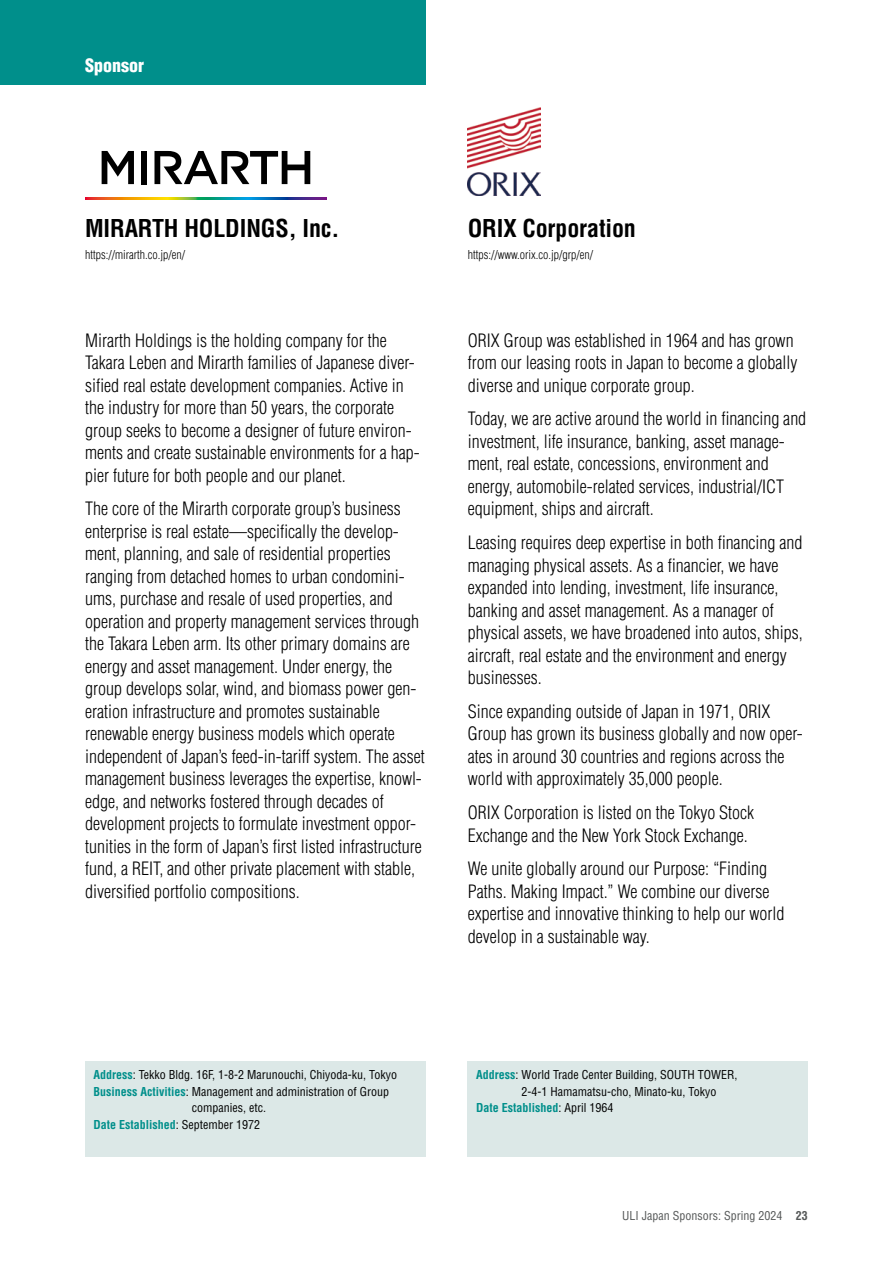
<style>
.page{position:relative;width:893px;height:1263px;background:#fff}
.page>*{position:absolute;margin:0;border:0;box-sizing:border-box;transform-origin:0 0}
.t1{font:700 condensed 24px "Helvetica LT Std";letter-spacing:-.005em;color:#000}
.t2{font:300 condensed 18px/22.5px "Helvetica LT Std";color:#000}
.t3{font:900 condensed 18px "Helvetica LT Std";color:#fff}
.t4{font:condensed 12px "Helvetica LT Std";color:#000}
.t5{font:300 condensed 12px "Helvetica LT Std";color:#000}
.t6{font:700 condensed 12px "Helvetica LT Std";color:#008f8b}
.t7{font:condensed 12px "Helvetica LT Std";color:#555858}
.s1{font-weight:700;color:#008f8b}
.s2{font-weight:400;color:#000}
.s3{font-weight:700}
</style>
<div class="page">
<div style="left:0;top:0;width:425px;height:85px;background:#008f8b"></div>
<div style="left:85px;top:1061px;width:340px;height:96px;background:#dce8e7"></div>
<div style="left:468px;top:1061px;width:340px;height:96px;background:#dce8e7"></div>
<svg style="left:85px;top:197px;width:242px;height:2px"></svg>
<svg style="left:154px;top:151px;width:156px;height:33px"></svg>
<svg style="left:102px;top:151px;width:32px;height:33px"></svg>
<div style="left:141px;top:151px;width:6px;height:33px;background:#000"></div>
<img style="left:468px;top:107px;width:72px;height:89px">
<p class="t3" style="left:85px;top:54px;width:60px">Sponsor</p>
<h1 class="t1" style="left:85px;top:213px;width:256px">MIRARTH HOLDINGS, Inc.</h1>
<p class="t5" style="left:85px;top:247px;width:101px">https://mirarth.co.jp/en/</p>
<p class="t2" style="left:85px;top:329px;width:336px">Mirarth Holdings is the holding company for the Takara Leben and Mirarth families of Japanese diver&shy;sified real estate development companies. Active in the industry for more than 50 years, the corporate group seeks to become a designer of future environ&shy;ments and create sustainable environments for a hap&shy;pier future for both people and our planet.</p>
<p class="t2" style="left:85px;top:497px;width:341px">The core of the Mirarth corporate group’s business enterprise is real estate—specifically the develop&shy;ment, planning, and sale of residential properties ranging from detached homes to urban condomini&shy;ums, purchase and resale of used properties, and operation and property management services through the Takara Leben arm. Its other primary domains are energy and asset management. Under energy, the group develops solar, wind, and biomass power gen&shy;eration infrastructure and promotes sustainable renewable energy business models which operate independent of Japan’s feed-in-tariff system. The asset management business leverages the expertise, knowl&shy;edge, and networks fostered through decades of development projects to formulate investment oppor&shy;tunities in the form of Japan’s first listed infrastructure fund, a REIT, and other private placement with stable, diversified portfolio compositions.</p>
<h1 class="t1" style="left:468px;top:213px;width:170px">ORIX Corporation</h1>
<p class="t5" style="left:468px;top:247px;width:127px">https://www.orix.co.jp/grp/en/</p>
<p class="t2" style="left:468px;top:329px;width:331px">ORIX Group was established in 1964 and has grown from our leasing roots in Japan to become a globally diverse and unique corporate group.</p>
<p class="t2" style="left:468px;top:407px;width:340px">Today, we are active around the world in financing and investment, life insurance, banking, asset manage&shy;ment, real estate, concessions, environment and energy, automobile-related services, industrial/ICT equipment, ships and aircraft.</p>
<p class="t2" style="left:468px;top:531px;width:336px">Leasing requires deep expertise in both financing and managing physical assets. As a financier, we have expanded into lending, investment, life insurance, banking and asset management. As a manager of physical assets, we have broadened into autos, ships, aircraft, real estate and the environment and energy businesses.</p>
<p class="t2" style="left:468px;top:700px;width:337px">Since expanding outside of Japan in 1971, ORIX Group has grown its business globally and now oper&shy;ates in around 30 countries and regions across the world with approximately 35,000 people.</p>
<p class="t2" style="left:468px;top:801px;width:288px">ORIX Corporation is listed on the Tokyo Stock<br>Exchange and the New York Stock Exchange.</p>
<p class="t2" style="left:468px;top:857px;width:318px">We unite globally around our Purpose: “Finding Paths. Making Impact.” We combine our diverse expertise and innovative thinking to help our world develop in a sustainable way.</p>
<p class="t4" style="left:94px;top:1067px;width:305px"><span class="s1">Address</span>: Tekko Bldg. 16F, 1-8-2 Marunouchi, Chiyoda-ku, Tokyo</p>
<p class="t4" style="left:94px;top:1084px;width:297px"><span class="s1">Business Activities</span>: Management and administration of Group</p>
<p class="t4" style="left:192px;top:1100px;width:76px">companies, etc.</p>
<p class="t6" style="left:94px;top:1117px;width:168px">Date Established<span class="s2">: September 1972</span></p>
<p class="t4" style="left:476px;top:1067px;width:263px"><span class="s1">Address</span>: World Trade Center Building, SOUTH TOWER,</p>
<p class="t4" style="left:522px;top:1084px;width:196px">2-4-1 Hamamatsu-cho, Minato-ku, Tokyo</p>
<p class="t6" style="left:476px;top:1100px;width:139px">Date Established<span class="s2">: April 1964</span></p>
<p class="t7" style="left:622px;top:1208px;width:187px">ULI Japan Sponsors: Spring 2024 <span class="s3">23</span></p>
</div>
